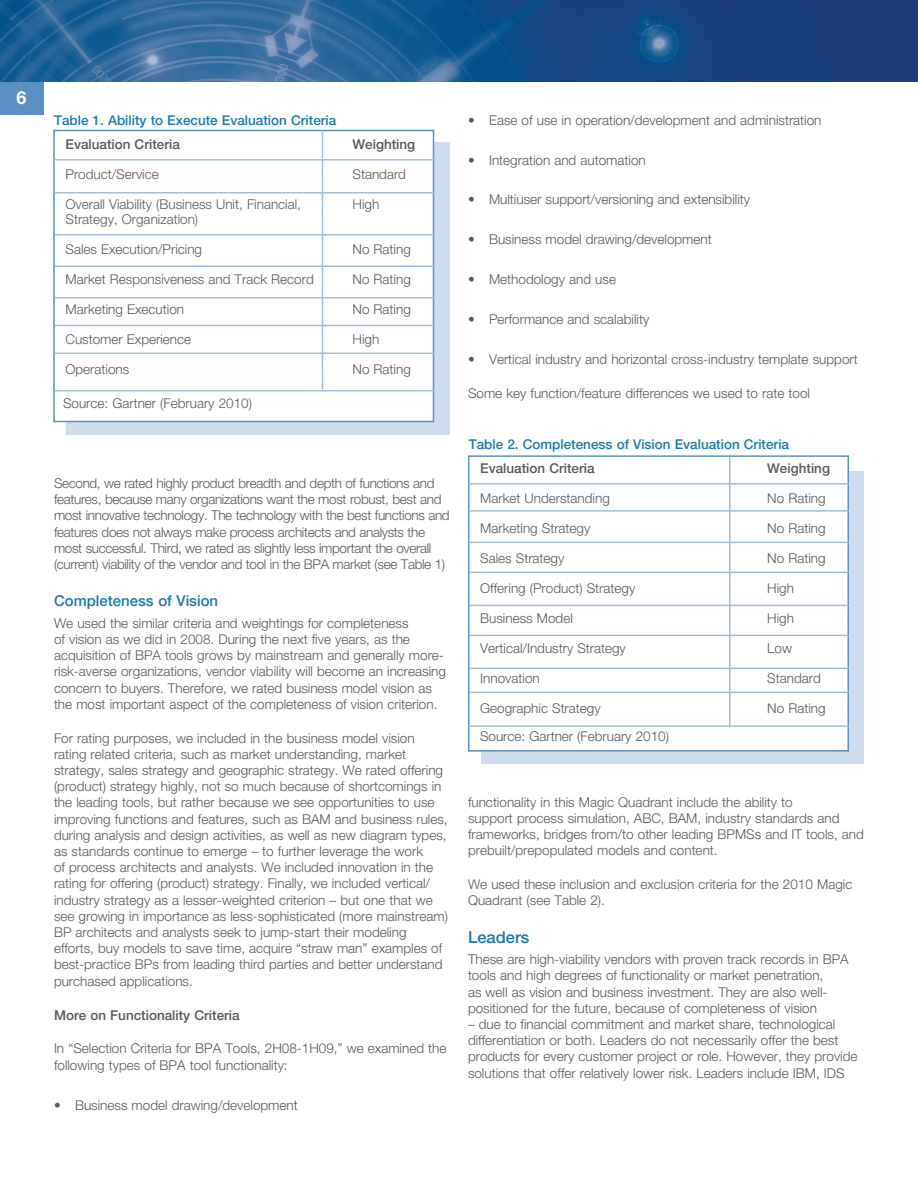
<style>
.page{position:relative;width:918px;height:1188px;background:#fff}
.page>*{position:absolute;margin:0;border:0;box-sizing:border-box;transform-origin:0 0}
.t1{font:700 18px "Helvetica Neue LT";color:#fff}
.subhead_large{font:500 16.5px "Helvetica Neue LT";color:#1b78b2}
.subhead{font:500 15px "Helvetica Neue LT";color:#1b78b2}
.body{font:300 13.5px/16.2px "Helvetica Neue LT";color:#57585a}
.note{font:300 13.5px/15px "Helvetica Neue LT";color:#57585a}
.body-2{font:300 13.5px/16.2px "Helvetica Neue LT";letter-spacing:-.025em;color:#57585a}
.bullet{font:300 13.5px "Helvetica Neue LT";color:#57585a}
.figure_and_note_titl{font:500 13.5px "Helvetica Neue LT";color:#1b78b2}
.note-2{font:500 13.5px "Helvetica Neue LT";color:#57585a}
.body-3{font:500 13.5px "Helvetica Neue LT";color:#57585a}
</style>
<div class="page">
<div style="left:0;top:79px;width:44px;height:36px;background:#5a90c2"></div>
<img style="left:0;top:0;width:918px;height:81px">
<div style="left:67px;top:142px;width:383px;height:293px;background:#cfdced"></div>
<div style="left:53px;top:130px;width:381px;height:292px;background:#fff;border:2px solid #5a90c2"></div>
<hr style="left:54px;top:159px;width:380px;height:1px;background:#a3bddd">
<hr style="left:54px;top:192px;width:380px;height:2px;background:#a3bddd">
<hr style="left:54px;top:234px;width:380px;height:2px;background:#a3bddd">
<hr style="left:54px;top:266px;width:380px;height:1px;background:#a3bddd">
<hr style="left:54px;top:297px;width:380px;height:1px;background:#a3bddd">
<hr style="left:54px;top:325px;width:380px;height:1px;background:#a3bddd">
<hr style="left:54px;top:352px;width:380px;height:2px;background:#a3bddd">
<hr style="left:54px;top:390px;width:380px;height:2px;background:#a3bddd">
<hr style="left:322px;top:130px;width:1px;height:259px;background:#a3bddd">
<div style="left:482px;top:471px;width:382px;height:293px;background:#cfdced"></div>
<div style="left:468px;top:455px;width:381px;height:297px;background:#fff;border:2px solid #5a90c2"></div>
<hr style="left:469px;top:483px;width:380px;height:2px;background:#a3bddd">
<hr style="left:469px;top:510px;width:380px;height:2px;background:#a3bddd">
<hr style="left:469px;top:542px;width:380px;height:1px;background:#a3bddd">
<hr style="left:469px;top:572px;width:380px;height:1px;background:#a3bddd">
<hr style="left:469px;top:605px;width:380px;height:1px;background:#a3bddd">
<hr style="left:469px;top:635px;width:380px;height:1px;background:#a3bddd">
<hr style="left:469px;top:668px;width:380px;height:1px;background:#a3bddd">
<hr style="left:469px;top:692px;width:380px;height:1px;background:#a3bddd">
<hr style="left:729px;top:457px;width:1px;height:270px;background:#a3bddd">
<hr style="left:469px;top:725px;width:380px;height:2px;background:#a3bddd">
<h1 class="t1" style="left:17px;top:87px;width:12px">6</h1>
<p class="figure_and_note_titl" style="left:54px;top:112px;width:284px">Table 1. Ability to Execute Evaluation Criteria</p>
<p class="note-2" style="left:66px;top:136px;width:116px">Evaluation Criteria</p>
<p class="note" style="left:66px;top:167px;width:95px">Product/Service</p>
<p class="note" style="left:66px;top:197px;width:237px">Overall Viability (Business Unit, Financial,<br>Strategy, Organization)</p>
<p class="note" style="left:66px;top:242px;width:138px">Sales Execution/Pricing</p>
<p class="note" style="left:66px;top:272px;width:250px">Market Responsiveness and Track Record</p>
<p class="note" style="left:66px;top:302px;width:120px">Marketing Execution</p>
<p class="note" style="left:66px;top:332px;width:127px">Customer Experience</p>
<p class="note" style="left:66px;top:362px;width:65px">Operations</p>
<p class="body" style="left:63px;top:395px;width:190px">Source: Gartner (February 2010)</p>
<p class="body-3" style="left:352px;top:136px;width:64px">Weighting</p>
<p class="note" style="left:352px;top:166px;width:55px">Standard</p>
<p class="note" style="left:352px;top:196px;width:28px">High</p>
<p class="note" style="left:352px;top:241px;width:60px">No Rating</p>
<p class="note" style="left:352px;top:271px;width:60px">No Rating</p>
<p class="note" style="left:352px;top:301px;width:60px">No Rating</p>
<p class="note" style="left:352px;top:331px;width:28px">High</p>
<p class="note" style="left:352px;top:361px;width:60px">No Rating</p>
<p class="body-2" style="left:54px;top:475px;width:397px">Second, we rated highly product breadth and depth of functions and features, because many organizations want the most robust, best and most innovative technology. The technology with the best functions and features does not always make process architects and analysts the most successful. Third, we rated as slightly less important the overall (current) viability of the vendor and tool in the BPA market (see Table 1)</p>
<p class="subhead" style="left:54px;top:592px;width:166px">Completeness of Vision</p>
<p class="body" style="left:54px;top:615px;width:393px">We used the similar criteria and weightings for completeness<br>of vision as we did in 2008. During the next five years, as the acquisition of BPA tools grows by mainstream and generally more&shy;risk-averse organizations, vendor viability will become an increasing concern to buyers. Therefore, we rated business model vision as the most important aspect of the completeness of vision criterion.</p>
<p class="body" style="left:54px;top:729px;width:395px">For rating purposes, we included in the business model vision rating related criteria, such as market understanding, market strategy, sales strategy and geographic strategy. We rated offering (product) strategy highly, not so much because of shortcomings in the leading tools, but rather because we see opportunities to use improving functions and features, such as BAM and business rules, during analysis and design activities, as well as new diagram types, as standards continue to emerge – to further leverage the work<br>of process architects and analysts. We included innovation in the rating for offering (product) strategy. Finally, we included vertical/ industry strategy as a lesser-weighted criterion – but one that we see growing in importance as less-sophisticated (more mainstream)<br>BP architects and analysts seek to jump-start their modeling efforts, buy models to save time, acquire “straw man” examples of best-practice BPs from leading third parties and better understand purchased applications.</p>
<p class="body-3" style="left:54px;top:1007px;width:187px">More on Functionality Criteria</p>
<p class="body" style="left:54px;top:1040px;width:394px">In “Selection Criteria for BPA Tools, 2H08-1H09,” we examined the following types of BPA tool functionality:</p>
<p class="bullet" style="left:54px;top:1097px;width:245px">• Business model drawing/development</p>
<p class="bullet" style="left:468px;top:112px;width:355px">• Ease of use in operation/development and administration</p>
<p class="bullet" style="left:468px;top:151px;width:179px">• Integration and automation</p>
<p class="bullet" style="left:468px;top:191px;width:284px">• Multiuser support/versioning and extensibility</p>
<p class="bullet" style="left:468px;top:231px;width:245px">• Business model drawing/development</p>
<p class="bullet" style="left:468px;top:271px;width:150px">• Methodology and use</p>
<p class="bullet" style="left:468px;top:311px;width:183px">• Performance and scalability</p>
<p class="bullet" style="left:468px;top:351px;width:391px">• Vertical industry and horizontal cross-industry template support</p>
<p class="body" style="left:468px;top:385px;width:344px">Some key function/feature differences we used to rate tool</p>
<p class="figure_and_note_titl" style="left:469px;top:436px;width:322px">Table 2. Completeness of Vision Evaluation Criteria</p>
<p class="note-2" style="left:480px;top:460px;width:116px">Evaluation Criteria</p>
<p class="note" style="left:480px;top:491px;width:131px">Market Understanding</p>
<p class="note" style="left:480px;top:521px;width:112px">Marketing Strategy</p>
<p class="note" style="left:480px;top:551px;width:86px">Sales Strategy</p>
<p class="note" style="left:480px;top:581px;width:157px">Offering (Product) Strategy</p>
<p class="note" style="left:480px;top:611px;width:94px">Business Model</p>
<p class="note" style="left:480px;top:641px;width:147px">Vertical/Industry Strategy</p>
<p class="note" style="left:480px;top:671px;width:61px">Innovation</p>
<p class="note" style="left:480px;top:701px;width:122px">Geographic Strategy</p>
<p class="body" style="left:480px;top:728px;width:190px">Source: Gartner (February 2010)</p>
<p class="note-2" style="left:767px;top:460px;width:64px">Weighting</p>
<p class="note" style="left:767px;top:491px;width:60px">No Rating</p>
<p class="note" style="left:767px;top:521px;width:60px">No Rating</p>
<p class="note" style="left:767px;top:551px;width:60px">No Rating</p>
<p class="note" style="left:767px;top:581px;width:28px">High</p>
<p class="note" style="left:767px;top:611px;width:28px">High</p>
<p class="note" style="left:767px;top:641px;width:26px">Low</p>
<p class="note" style="left:767px;top:671px;width:55px">Standard</p>
<p class="note" style="left:767px;top:701px;width:60px">No Rating</p>
<p class="body" style="left:468px;top:793px;width:397px">functionality in this Magic Quadrant include the ability to<br>support process simulation, ABC, BAM, industry standards and frameworks, bridges from/to other leading BPMSs and IT tools, and prebuilt/prepopulated models and content.</p>
<p class="body" style="left:468px;top:876px;width:386px">We used these inclusion and exclusion criteria for the 2010 Magic<br>Quadrant (see Table 2).</p>
<p class="subhead_large" style="left:468px;top:927px;width:63px">Leaders</p>
<p class="body" style="left:468px;top:951px;width:382px">These are high-viability vendors with proven track records in BPA tools and high degrees of functionality or market penetration,<br>as well as vision and business investment. They are also well&shy;positioned for the future, because of completeness of vision</p>
<p class="body" style="left:468px;top:1016px;width:391px">– due to financial commitment and market share, technological differentiation or both. Leaders do not necessarily offer the best products for every customer project or role. However, they provide solutions that offer relatively lower risk. Leaders include IBM, IDS</p>
</div>
